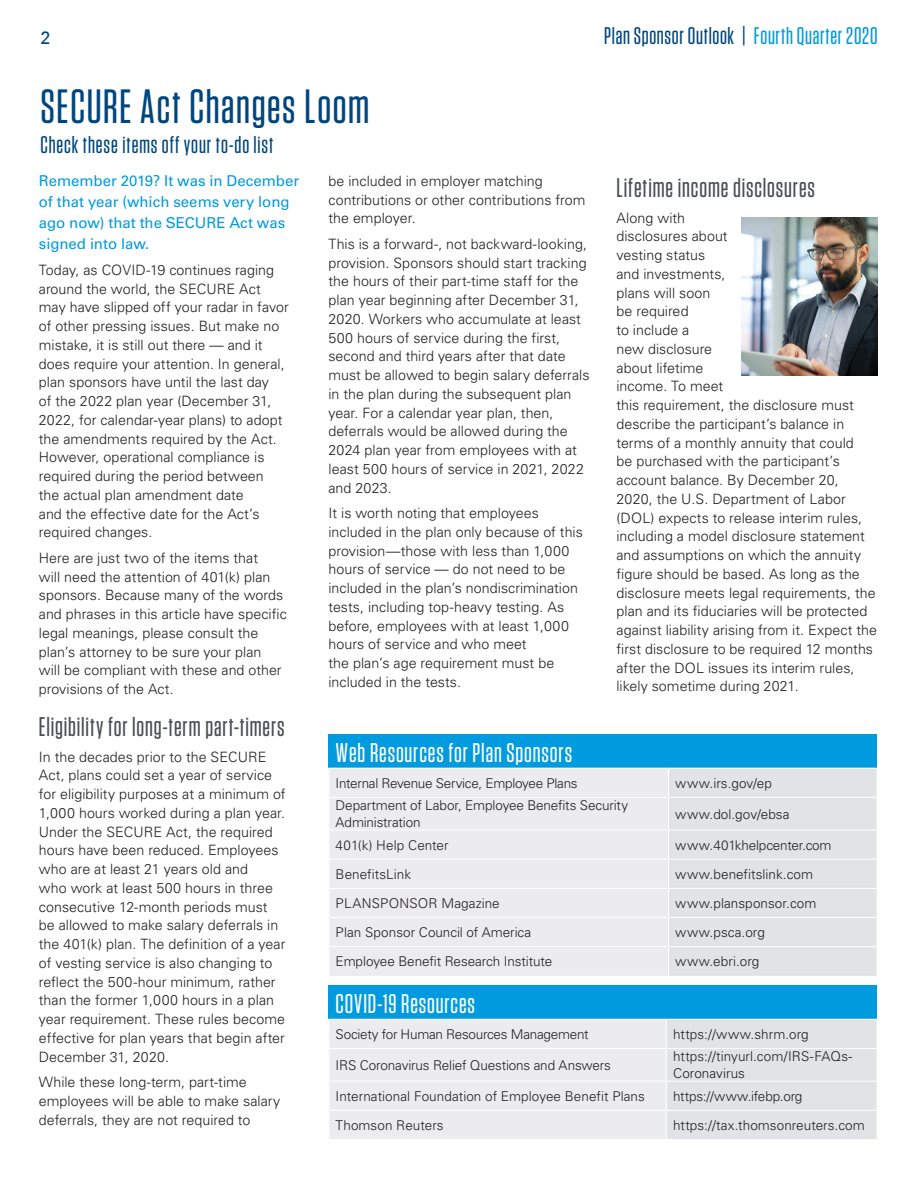
<style>
.page{position:relative;width:918px;height:1188px;background:#fff}
.page>*{position:absolute;margin:0;border:0;box-sizing:border-box;transform-origin:0 0}
.Headline{font:500 48px "Tungsten Narrow";letter-spacing:.035em;color:#00467e}
.Subhead{font:500 27px "Tungsten Narrow";letter-spacing:.035em;color:#4a4f55}
.Subhead-2{font:500 27px "Tungsten Narrow";letter-spacing:.035em;color:#fff}
.RIM_-_headline{font:500 24px "Tungsten Narrow";letter-spacing:.03em;color:#00467e}
.Story_Subtitle{font:500 24px "Tungsten Narrow";letter-spacing:.04em;color:#00467e}
.RIM_-_headline-2{font:18px "Univers LT";color:#00467e}
.intro_paragraph{font:15px/21px "Univers LT Std";letter-spacing:-.005em;color:#009bde}
.Body_Copy{font:300 14.25px/18.8px "Univers LT Std";color:#231f20}
.Body_Copy-2{font:300 13.5px/16.5px "Univers LT Std";color:#231f20}
.Body_Copy-3{font:300 13.5px "Univers LT Std";letter-spacing:-.02em;color:#231f20}
.s1{color:#009bde}
</style>
<div class="page">
<div style="left:329px;top:734px;width:548px;height:34px;background:#009bde"></div>
<div style="left:329px;top:769px;width:339px;height:207px;background:#ececee"></div>
<hr style="left:328px;top:797px;width:341px;height:1px;background:#fff">
<hr style="left:328px;top:830px;width:341px;height:1px;background:#fff">
<hr style="left:328px;top:859px;width:341px;height:1px;background:#fff">
<hr style="left:328px;top:888px;width:341px;height:1px;background:#fff">
<hr style="left:328px;top:917px;width:341px;height:1px;background:#fff">
<hr style="left:328px;top:946px;width:341px;height:1px;background:#fff">
<div style="left:669px;top:769px;width:208px;height:207px;background:#e1e3e6"></div>
<div style="left:329px;top:986px;width:548px;height:33px;background:#009bde"></div>
<svg style="left:329px;top:1020px;width:548px;height:119px"></svg>
<img style="left:742px;top:217px;width:136px;height:159px">
<p class="RIM_-_headline-2" style="left:40px;top:27px;width:12px">2</p>
<p class="RIM_-_headline" style="left:604px;top:24px;width:275px">Plan Sponsor Outlook | <span class="s1">Fourth Quarter 2020</span></p>
<p class="Headline" style="left:40px;top:82px;width:330px">SECURE Act Changes Loom</p>
<p class="Story_Subtitle" style="left:40px;top:133px;width:234px">Check these items off your to-do list</p>
<p class="intro_paragraph" style="left:39px;top:171px;width:262px">Remember 2019? It was in December of that year (which seems very long ago now) that the SECURE Act was signed into law.</p>
<p class="Body_Copy" style="left:39px;top:260px;width:251px">Today, as COVID-19 continues raging around the world, the SECURE Act may have slipped off your radar in favor of other pressing issues. But make no mistake, it is still out there — and it does require your attention. In general, plan sponsors have until the last day<br>of the 2022 plan year (December 31, 2022, for calendar-year plans) to adopt the amendments required by the Act.<br>However, operational compliance is required during the period between<br>the actual plan amendment date<br>and the effective date for the Act’s required changes.</p>
<p class="Body_Copy" style="left:39px;top:548px;width:250px">Here are just two of the items that<br>will need the attention of 401(k) plan sponsors. Because many of the words and phrases in this article have specific legal meanings, please consult the plan’s attorney to be sure your plan<br>will be compliant with these and other provisions of the Act.</p>
<p class="Subhead" style="left:39px;top:713px;width:247px">Eligibility for long-term part-timers</p>
<p class="Body_Copy" style="left:39px;top:747px;width:248px">In the decades prior to the SECURE Act, plans could set a year of service for eligibility purposes at a minimum of 1,000 hours worked during a plan year.<br>Under the SECURE Act, the required hours have been reduced. Employees who are at least 21 years old and<br>who work at least 500 hours in three consecutive 12-month periods must be allowed to make salary deferrals in the 401(k) plan. The definition of a year of vesting service is also changing to reflect the 500-hour minimum, rather than the former 1,000 hours in a plan year requirement. These rules become effective for plan years that begin after December 31, 2020.</p>
<p class="Body_Copy" style="left:39px;top:1073px;width:243px">While these long-term, part-time employees will be able to make salary deferrals, they are not required to</p>
<p class="Body_Copy" style="left:328px;top:171px;width:259px">be included in employer matching contributions or other contributions from the employer.</p>
<p class="Body_Copy" style="left:328px;top:234px;width:263px">This is a forward-, not backward-looking, provision. Sponsors should start tracking the hours of their part-time staff for the plan year beginning after December 31, 2020. Workers who accumulate at least 500 hours of service during the first, second and third years after that date must be allowed to begin salary deferrals in the plan during the subsequent plan year. For a calendar year plan, then, deferrals would be allowed during the 2024 plan year from employees with at least 500 hours of service in 2021, 2022 and 2023.</p>
<p class="Body_Copy" style="left:328px;top:504px;width:256px">It is worth noting that employees included in the plan only because of this provision—those with less than 1,000 hours of service — do not need to be included in the plan’s nondiscrimination tests, including top-heavy testing. As before, employees with at least 1,000 hours of service and who meet<br>the plan’s age requirement must be included in the tests.</p>
<p class="Subhead" style="left:616px;top:174px;width:200px">Lifetime income disclosures</p>
<p class="Body_Copy" style="left:616px;top:208px;width:262px">Along with<br>disclosures about<br>vesting status<br>and investments,<br>plans will soon<br>be required<br>to include a<br>new disclosure<br>about lifetime<br>income. To meet<br>this requirement, the disclosure must describe the participant’s balance in terms of a monthly annuity that could<br>be purchased with the participant’s account balance. By December 20,<br>2020, the U.S. Department of Labor (DOL) expects to release interim rules, including a model disclosure statement and assumptions on which the annuity figure should be based. As long as the disclosure meets legal requirements, the plan and its fiduciaries will be protected against liability arising from it. Expect the first disclosure to be required 12 months after the DOL issues its interim rules, likely sometime during 2021.</p>
<p class="Subhead-2" style="left:336px;top:739px;width:238px">Web Resources for Plan Sponsors</p>
<p class="Body_Copy-3" style="left:336px;top:775px;width:243px">Internal Revenue Service, Employee Plans</p>
<p class="Body_Copy-2" style="left:675px;top:775px;width:98px">www.irs.gov/ep</p>
<p class="Body_Copy-2" style="left:336px;top:797px;width:294px">Department of Labor, Employee Benefits Security<br>Administration</p>
<p class="Body_Copy-2" style="left:675px;top:806px;width:116px">www.dol.gov/ebsa</p>
<p class="Body_Copy-2" style="left:336px;top:837px;width:115px">401(k) Help Center</p>
<p class="Body_Copy-2" style="left:675px;top:837px;width:158px">www.401khelpcenter.com</p>
<p class="Body_Copy-2" style="left:336px;top:866px;width:77px">BenefitsLink</p>
<p class="Body_Copy-2" style="left:675px;top:866px;width:139px">www.benefitslink.com</p>
<p class="Body_Copy-2" style="left:336px;top:895px;width:166px">PLANSPONSOR Magazine</p>
<p class="Body_Copy-2" style="left:675px;top:895px;width:143px">www.plansponsor.com</p>
<p class="Body_Copy-2" style="left:336px;top:924px;width:197px">Plan Sponsor Council of America</p>
<p class="Body_Copy-2" style="left:675px;top:924px;width:91px">www.psca.org</p>
<p class="Body_Copy-2" style="left:336px;top:953px;width:218px">Employee Benefit Research Institute</p>
<p class="Body_Copy-2" style="left:675px;top:953px;width:86px">www.ebri.org</p>
<p class="Subhead-2" style="left:336px;top:990px;width:141px">COVID-19 Resources</p>
<p class="Body_Copy-3" style="left:336px;top:1026px;width:254px">Society for Human Resources Management</p>
<p class="Body_Copy-2" style="left:673px;top:1026px;width:137px">https://www.shrm.org</p>
<p class="Body_Copy-2" style="left:336px;top:1057px;width:277px">IRS Coronavirus Relief Questions and Answers</p>
<p class="Body_Copy-2" style="left:673px;top:1048px;width:181px">https://tinyurl.com/IRS-FAQs-<br>Coronavirus</p>
<p class="Body_Copy-2" style="left:336px;top:1088px;width:311px">International Foundation of Employee Benefit Plans</p>
<p class="Body_Copy-2" style="left:673px;top:1088px;width:131px">https://www.ifebp.org</p>
<p class="Body_Copy-2" style="left:336px;top:1117px;width:110px">Thomson Reuters</p>
<p class="Body_Copy-2" style="left:673px;top:1117px;width:193px">https://tax.thomsonreuters.com</p>
</div>
